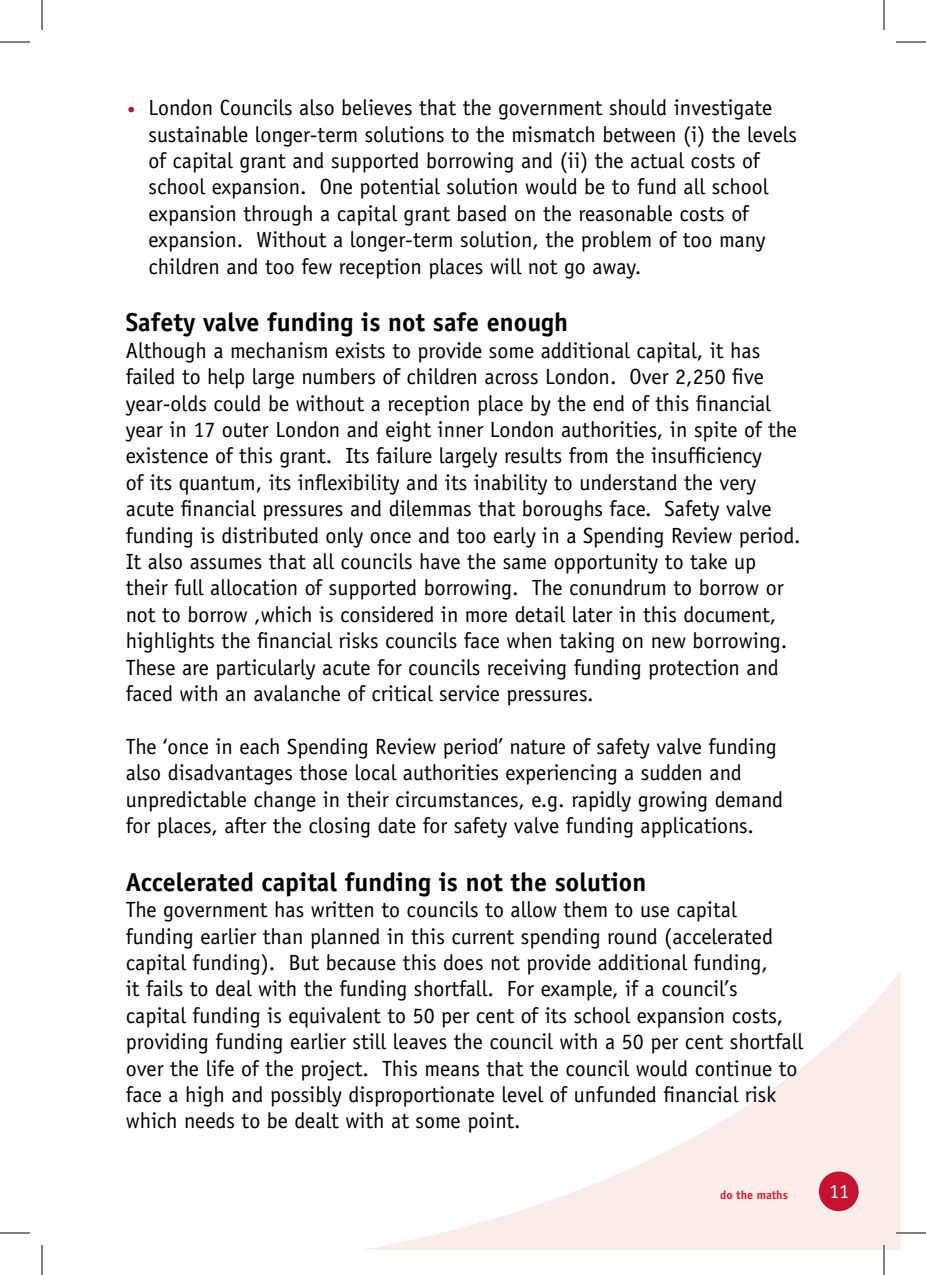
<style>
.page{position:relative;width:926px;height:1275px;background:#fff}
.page>*{position:absolute;margin:0;border:0;box-sizing:border-box;transform-origin:0 0}
.t1{font:700 26px "Officina Sans";color:#000}
.t2{font:22px/26.4px "Officina Sans";color:#000}
.t3{font:20px "Officina Sans";color:#fff}
.t4{font:700 12px "Officina Sans";color:#d2232a}
</style>
<div class="page">
<svg style="left:364px;top:971px;width:537px;height:279px"></svg>
<div style="left:819px;top:1171px;width:39px;height:40px;background:#c41230;border-radius:50%"></div>
<svg style="left:128px;top:107px;width:6px;height:5px"></svg>
<hr style="left:896px;top:1231px;width:30px;height:3px;background:#fff">
<hr style="left:883px;top:1245px;width:2px;height:30px;background:#fff">
<hr style="left:0;top:42px;width:30px;height:1px;background:#000">
<hr style="left:896px;top:42px;width:30px;height:1px;background:#000">
<hr style="left:0;top:1232px;width:30px;height:1px;background:#000">
<hr style="left:896px;top:1232px;width:30px;height:1px;background:#000">
<hr style="left:42px;top:0;width:1px;height:30px;background:#000">
<hr style="left:42px;top:1245px;width:1px;height:30px;background:#000">
<hr style="left:884px;top:0;width:1px;height:30px;background:#000">
<hr style="left:884px;top:1245px;width:1px;height:30px;background:#000">
<p class="t2" style="left:148px;top:95px;width:650px;text-indent:-23px">· London Councils also believes that the government should investigate sustainable longer-term solutions to the mismatch between (i) the levels of capital grant and supported borrowing and (ii) the actual costs of school expansion. One potential solution would be to fund all school expansion through a capital grant based on the reasonable costs of expansion. Without a longer-term solution, the problem of too many children and too few reception places will not go away.</p>
<p class="t1" style="left:126px;top:306px;width:444px">Safety valve funding is not safe enough</p>
<p class="t2" style="left:126px;top:337px;width:676px">Although a mechanism exists to provide some additional capital, it has failed to help large numbers of children across London. Over 2,250 five year-olds could be without a reception place by the end of this financial year in 17 outer London and eight inner London authorities, in spite of the existence of this grant. Its failure largely results from the insufficiency<br>of its quantum, its inflexibility and its inability to understand the very acute financial pressures and dilemmas that boroughs face. Safety valve funding is distributed only once and too early in a Spending Review period.<br>It also assumes that all councils have the same opportunity to take up their full allocation of supported borrowing. The conundrum to borrow or not to borrow ,which is considered in more detail later in this document, highlights the financial risks councils face when taking on new borrowing.<br>These are particularly acute for councils receiving funding protection and faced with an avalanche of critical service pressures.</p>
<p class="t2" style="left:126px;top:733px;width:659px">The ‘once in each Spending Review period’ nature of safety valve funding also disadvantages those local authorities experiencing a sudden and unpredictable change in their circumstances, e.g. rapidly growing demand for places, after the closing date for safety valve funding applications.</p>
<p class="t1" style="left:126px;top:865px;width:522px">Accelerated capital funding is not the solution</p>
<p class="t2" style="left:126px;top:896px;width:679px">The government has written to councils to allow them to use capital funding earlier than planned in this current spending round (accelerated capital funding). But because this does not provide additional funding,<br>it fails to deal with the funding shortfall. For example, if a council’s capital funding is equivalent to 50 per cent of its school expansion costs, providing funding earlier still leaves the council with a 50 per cent shortfall over the life of the project. This means that the council would continue to face a high and possibly disproportionate level of unfunded financial risk which needs to be dealt with at some point.</p>
<p class="t4" style="left:720px;top:1187px;width:69px">do the maths</p>
<p class="t3" style="left:829px;top:1180px;width:21px">11</p>
</div>
